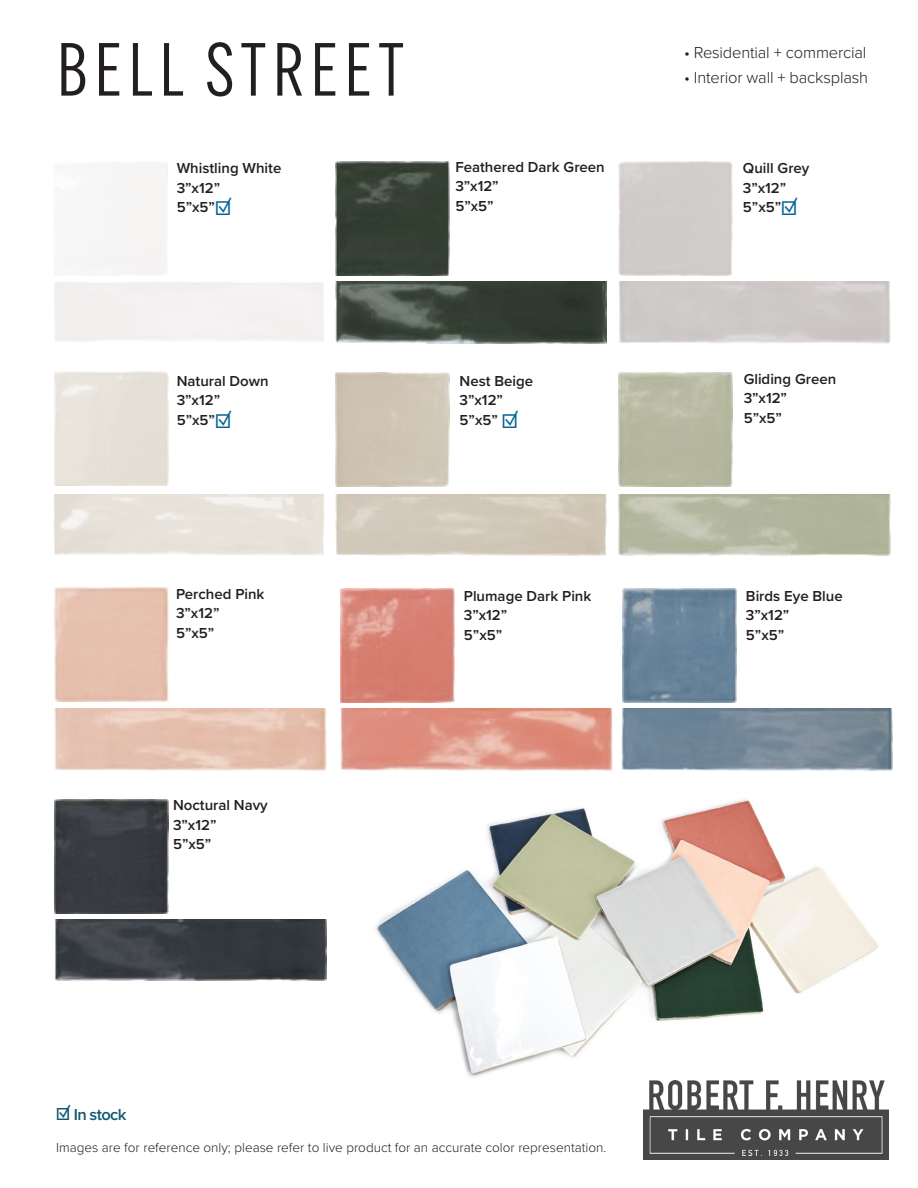
<style>
.page{position:relative;width:918px;height:1188px;background:#fff}
.page>*{position:absolute;margin:0;border:0;box-sizing:border-box;transform-origin:0 0}
.t1{font:73.5px "Alternate Gothic ATF";letter-spacing:.09em;color:#231f20}
.t2{font:300 16.5px "Proxima Nova";letter-spacing:-.01em;color:#231f20}
.t3{font:600 16.5px "Proxima Nova";letter-spacing:-.04em;color:#0e596f}
.t4{font:600 15px "Proxima Nova";color:#231f20}
.t5{font:300 13.5px "Proxima Nova";color:#231f20}
.s1{font-weight:500;font-size:24px;color:#056394}
.s2{font-size:21px}
</style>
<div class="page">
<img style="left:375px;top:799px;width:504px;height:279px">
<img style="left:622px;top:589px;width:114px;height:114px">
<img style="left:621px;top:709px;width:272px;height:61px">
<img style="left:335px;top:162px;width:114px;height:114px">
<img style="left:335px;top:282px;width:272px;height:61px">
<div style="left:619px;top:162px;width:114px;height:114px;background:#d1cdcb"></div>
<img style="left:619px;top:282px;width:271px;height:61px">
<img style="left:53px;top:494px;width:272px;height:61px">
<div style="left:55px;top:372px;width:114px;height:114px;background:#e6e1d8"></div>
<img style="left:336px;top:373px;width:114px;height:114px">
<img style="left:335px;top:494px;width:272px;height:62px">
<img style="left:55px;top:709px;width:271px;height:61px">
<img style="left:55px;top:587px;width:114px;height:114px">
<img style="left:341px;top:709px;width:271px;height:61px">
<img style="left:340px;top:589px;width:114px;height:114px">
<img style="left:55px;top:919px;width:271px;height:62px">
<img style="left:55px;top:800px;width:114px;height:114px">
<img style="left:619px;top:494px;width:271px;height:62px">
<img style="left:619px;top:372px;width:114px;height:114px">
<img style="left:643px;top:1080px;width:245px;height:79px">
<p class="t1" style="left:57px;top:25px;width:349px">BELL STREET</p>
<p class="t2" style="left:684px;top:40px;width:184px">• Residential + commercial</p>
<p class="t2" style="left:684px;top:65px;width:186px">• Interior wall + backsplash</p>
<p class="t4" style="left:177px;top:157px;width:106px">Whistling White</p>
<p class="t4" style="left:177px;top:177px;width:45px">3”x12”</p>
<p class="t4" style="left:177px;top:196px;width:56px">5”x5”<span class="s1">☑</span></p>
<p class="t4" style="left:177px;top:370px;width:93px">Natural Down</p>
<p class="t4" style="left:177px;top:389px;width:45px">3”x12”</p>
<p class="t4" style="left:177px;top:409px;width:56px">5”x5”<span class="s1">☑</span></p>
<p class="t4" style="left:176px;top:583px;width:90px">Perched Pink</p>
<p class="t4" style="left:176px;top:602px;width:45px">3”x12”</p>
<p class="t4" style="left:176px;top:622px;width:40px">5”x5”</p>
<p class="t4" style="left:173px;top:794px;width:96px">Noctural Navy</p>
<p class="t4" style="left:173px;top:813px;width:45px">3”x12”</p>
<p class="t4" style="left:173px;top:833px;width:40px">5”x5”</p>
<p class="t4" style="left:455px;top:156px;width:151px">Feathered Dark Green</p>
<p class="t4" style="left:455px;top:175px;width:45px">3”x12”</p>
<p class="t4" style="left:455px;top:195px;width:40px">5”x5”</p>
<p class="t4" style="left:460px;top:370px;width:75px">Nest Beige</p>
<p class="t4" style="left:460px;top:389px;width:45px">3”x12”</p>
<p class="t4" style="left:460px;top:409px;width:60px">5”x5” <span class="s1">☑</span></p>
<p class="t4" style="left:464px;top:585px;width:129px">Plumage Dark Pink</p>
<p class="t4" style="left:464px;top:604px;width:45px">3”x12”</p>
<p class="t4" style="left:464px;top:624px;width:40px">5”x5”</p>
<p class="t3" style="left:56px;top:1102px;width:72px"><span class="s2">☑</span> In stock</p>
<p class="t5" style="left:56px;top:1138px;width:552px">Images are for reference only; please refer to live product for an accurate color representation.</p>
<p class="t4" style="left:743px;top:157px;width:68px">Quill Grey</p>
<p class="t4" style="left:743px;top:177px;width:45px">3”x12”</p>
<p class="t4" style="left:743px;top:196px;width:56px">5”x5”<span class="s1">☑</span></p>
<p class="t4" style="left:744px;top:368px;width:94px">Gliding Green</p>
<p class="t4" style="left:744px;top:387px;width:45px">3”x12”</p>
<p class="t4" style="left:744px;top:407px;width:40px">5”x5”</p>
<p class="t4" style="left:746px;top:585px;width:98px">Birds Eye Blue</p>
<p class="t4" style="left:746px;top:604px;width:45px">3”x12”</p>
<p class="t4" style="left:746px;top:624px;width:40px">5”x5”</p>
</div>
